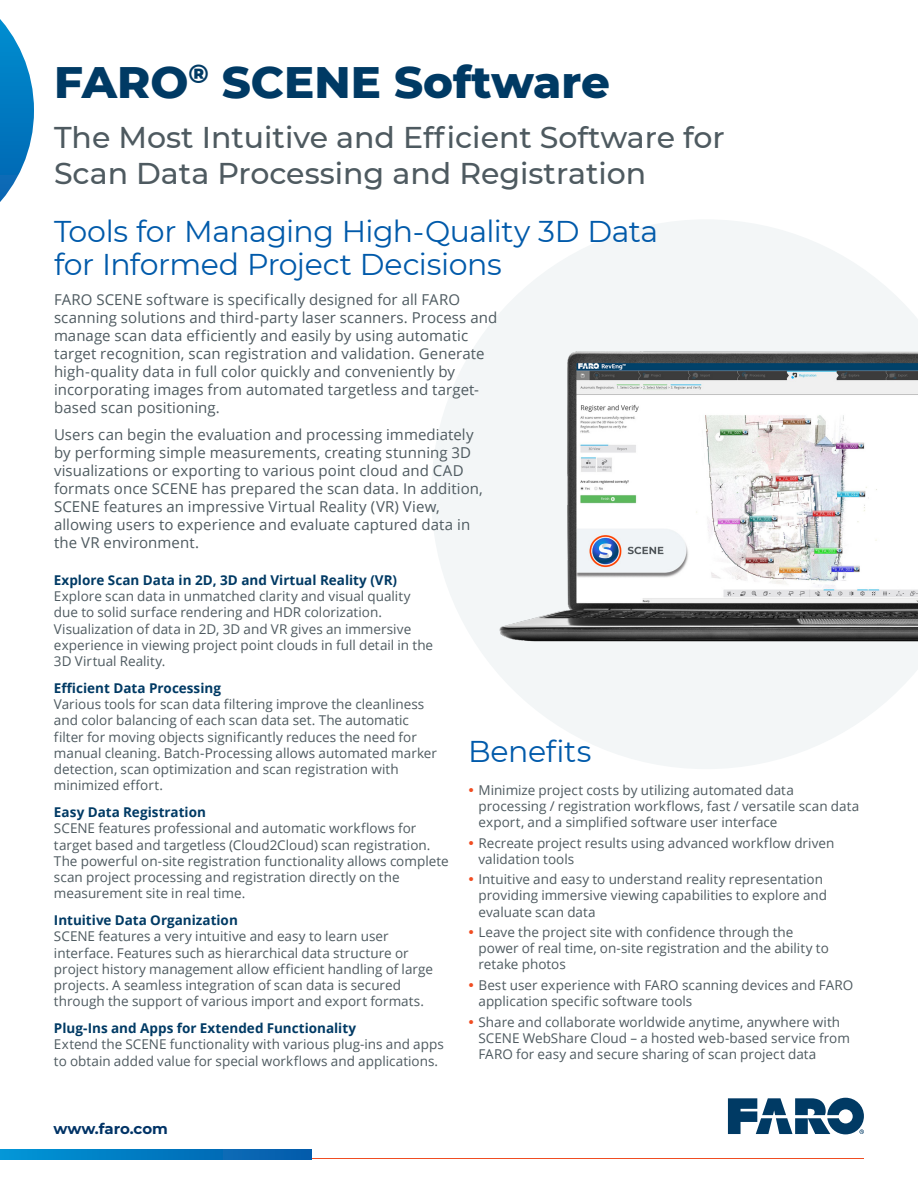
<style>
.page{position:relative;width:918px;height:1188px;background:#fff}
.page>*{position:absolute;margin:0;border:0;box-sizing:border-box;transform-origin:0 0}
.Title_26-30pt{font:800 45px "Montserrat";color:#003a64}
.Subtitle_16-20pt{font:500 30px/36px "Montserrat";color:#4e5a60}
.Table_Main_Header_14{font:30px/33px "Montserrat";letter-spacing:-.015em;color:#015aaa}
.Paragraph_Header_blu{font:15px/18px "Open Sans";letter-spacing:.005em;color:#4e5a60}
.t1{font:700 15px "Montserrat";letter-spacing:-.01em;color:#036}
.Orange_Bullet_list_8{font:13.5px/16.2px "Open Sans";color:#4e5a60}
.t2{font:700 13.5px "Open Sans";color:#003a64}
.s1{font-weight:700;color:#003a64}
</style>
<div class="page">
<svg style="left:728px;top:1098px;width:136px;height:36px"></svg>
<hr style="left:52px;top:1158px;width:812px;height:1px;background:#f04d22">
<svg style="left:0;top:1150px;width:312px;height:9px;background:#0278c0"></svg>
<svg style="left:0;top:19px;width:34px;height:183px"></svg>
<svg style="left:432px;top:220px;width:472px;height:549px;fill:#f3f6f7"></svg>
<img style="left:451px;top:304px;width:467px;height:384px">
<p class="Title_26-30pt" style="left:54px;top:49px;width:557px">FARO<sup>®</sup> SCENE Software</p>
<p class="Subtitle_16-20pt" style="left:54px;top:118px;width:672px">The Most Intuitive and Efficient Software for<br>Scan Data Processing and Registration</p>
<p class="Table_Main_Header_14" style="left:54px;top:214px;width:606px">Tools for Managing High-Quality 3D Data for Informed Project Decisions</p>
<p class="Paragraph_Header_blu" style="left:54px;top:290px;width:445px">FARO SCENE software is specifically designed for all FARO scanning solutions and third-party laser scanners. Process and manage scan data efficiently and easily by using automatic target recognition, scan registration and validation. Generate high-quality data in full color quickly and conveniently by incorporating images from automated targetless and target&shy;based scan positioning.</p>
<p class="Paragraph_Header_blu" style="left:54px;top:425px;width:430px">Users can begin the evaluation and processing immediately by performing simple measurements, creating stunning 3D visualizations or exporting to various point cloud and CAD formats once SCENE has prepared the scan data. In addition, SCENE features an impressive Virtual Reality (VR) View, allowing users to experience and evaluate captured data in the VR environment.</p>
<p class="t2" style="left:54px;top:571px;width:345px">Explore Scan Data in 2D, 3D and Virtual Reality (VR)</p>
<p class="Orange_Bullet_list_8" style="left:54px;top:588px;width:381px">Explore scan data in unmatched clarity and visual quality due to solid surface rendering and HDR colorization.<br>Visualization of data in 2D, 3D and VR gives an immersive experience in viewing project point clouds in full detail in the 3D Virtual Reality.</p>
<p class="Orange_Bullet_list_8" style="left:54px;top:680px;width:384px"><span class="s1">Efficient Data Processing<br></span>Various tools for scan data filtering improve the cleanliness and color balancing of each scan data set. The automatic filter for moving objects significantly reduces the need for manual cleaning. Batch-Processing allows automated marker detection, scan optimization and scan registration with minimized effort.</p>
<p class="Orange_Bullet_list_8" style="left:54px;top:804px;width:396px"><span class="s1">Easy Data Registration<br></span>SCENE features professional and automatic workflows for target based and targetless (Cloud2Cloud) scan registration.<br>The powerful on-site registration functionality allows complete scan project processing and registration directly on the measurement site in real time.</p>
<p class="Orange_Bullet_list_8" style="left:54px;top:912px;width:380px"><span class="s1">Intuitive Data Organization<br></span>SCENE features a very intuitive and easy to learn user interface. Features such as hierarchical data structure or project history management allow efficient handling of large projects. A seamless integration of scan data is secured through the support of various import and export formats.</p>
<p class="Orange_Bullet_list_8" style="left:54px;top:1020px;width:391px"><span class="s1">Plug-Ins and Apps for Extended Functionality<br></span>Extend the SCENE functionality with various plug-ins and apps to obtain added value for special workflows and applications.</p>
<p class="t1" style="left:54px;top:1118px;width:116px">www.faro.com</p>
<p class="Table_Main_Header_14" style="left:468px;top:734px;width:125px">Benefits</p>
<p class="Orange_Bullet_list_8" style="left:478px;top:781px;width:382px">Minimize project costs by utilizing automated data processing / registration workflows, fast / versatile scan data export, and a simplified software user interface</p>
<p class="Orange_Bullet_list_8" style="left:478px;top:834px;width:358px">Recreate project results using advanced workflow driven validation tools</p>
<p class="Orange_Bullet_list_8" style="left:478px;top:871px;width:350px">Intuitive and easy to understand reality representation providing immersive viewing capabilities to explore and evaluate scan data</p>
<p class="Orange_Bullet_list_8" style="left:478px;top:924px;width:352px">Leave the project site with confidence through the power of real time, on-site registration and the ability to retake photos</p>
<p class="Orange_Bullet_list_8" style="left:478px;top:977px;width:376px">Best user experience with FARO scanning devices and FARO application specific software tools</p>
<p class="Orange_Bullet_list_8" style="left:478px;top:1013px;width:373px">Share and collaborate worldwide anytime, anywhere with<br>SCENE WebShare Cloud – a hosted web-based service from<br>FARO for easy and secure sharing of scan project data</p>
</div>
